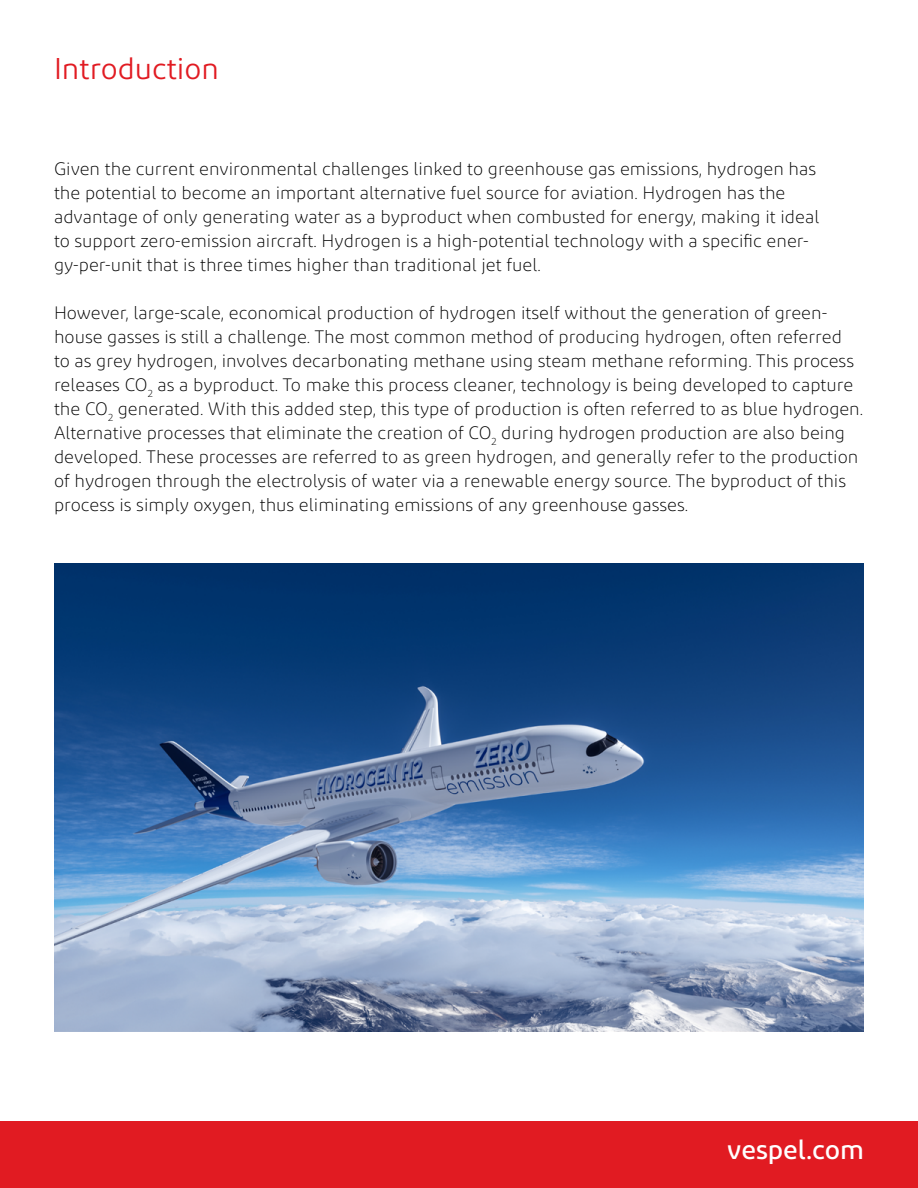
<style>
.page{position:relative;width:918px;height:1188px;background:#fff}
.page>*{position:absolute;margin:0;border:0;box-sizing:border-box;transform-origin:0 0}
.t1{font:30px "Diodrum";color:#e11b22}
.t2{font:500 27px "Diodrum";color:#fff}
.t3{font:300 18px/24px "Diodrum";color:#000}
</style>
<div class="page">
<hr style="left:0;top:1122px;width:3px;height:66px;background:#e11b22">
<div style="left:3px;top:1122px;width:915px;height:66px;background:#e11b22"></div>
<img style="left:54px;top:564px;width:810px;height:468px">
<p class="t1" style="left:54px;top:50px;width:167px">Introduction</p>
<p class="t3" style="left:54px;top:156px;width:767px">Given the current environmental challenges linked to greenhouse gas emissions, hydrogen has the potential to become an important alternative fuel source for aviation. Hydrogen has the advantage of only generating water as a byproduct when combusted for energy, making it ideal to support zero-emission aircraft. Hydrogen is a high-potential technology with a specific ener&shy;gy-per-unit that is three times higher than traditional jet fuel.</p>
<p class="t3" style="left:54px;top:300px;width:811px">However, large-scale, economical production of hydrogen itself without the generation of green&shy;house gasses is still a challenge. The most common method of producing hydrogen, often referred<br>to as grey hydrogen, involves decarbonating methane using steam methane reforming. This process releases CO<sub>2</sub> as a byproduct. To make this process cleaner, technology is being developed to capture the CO<sub>2</sub> generated. With this added step, this type of production is often referred to as blue hydrogen.<br>Alternative processes that eliminate the creation of CO<sub>2</sub> during hydrogen production are also being developed. These processes are referred to as green hydrogen, and generally refer to the production of hydrogen through the electrolysis of water via a renewable energy source. The byproduct of this process is simply oxygen, thus eliminating emissions of any greenhouse gasses.</p>
<h2 class="t2" style="left:727px;top:1132px;width:138px">vespel.com</h2>
</div>
